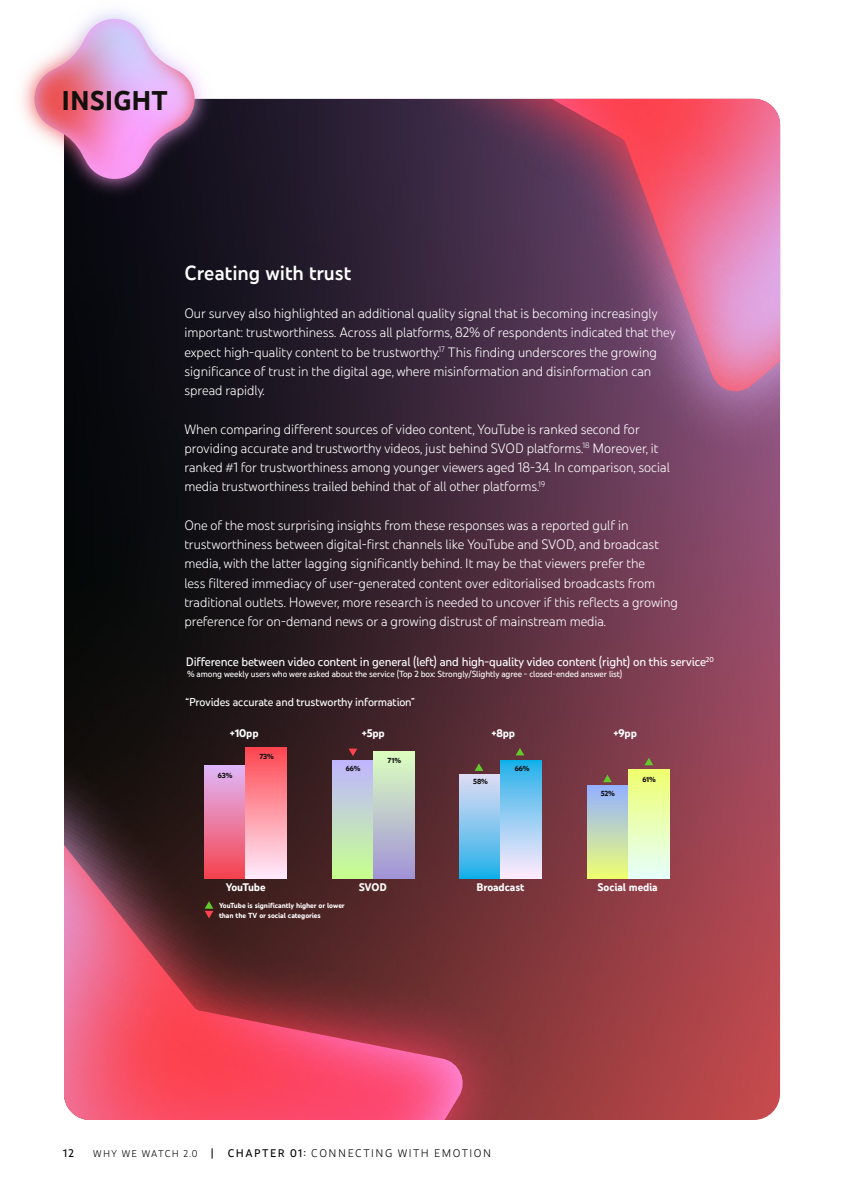
<style>
.page{position:relative;width:844px;height:1190px;background:#fff}
.page>*{position:absolute;margin:0;border:0;box-sizing:border-box;transform-origin:0 0}
.t1{font:700 27.82px "You Tube Sans";color:#13100d}
.t2{font:600 21px "You Tube Sans";color:#fff}
.t3{font:300 14px/19.2px "You Tube Sans";color:#fff}
.t4{font:700 13.65px "You Tube Sans";color:#fff}
.t5{font:500 12.6px "You Tube Sans";letter-spacing:-.01em;color:#fff}
.t6{font:500 11.9px "You Tube Sans";letter-spacing:-.01em;color:#fff}
.t7{font:300 11.38px "You Tube Sans";letter-spacing:.135em;color:#000}
.t8{font:700 11.38px "You Tube Sans";letter-spacing:-.01em;color:#fff}
.t9{font:700 11.38px "You Tube Sans";letter-spacing:-.05em;color:#fff}
.t10{font:500 11.38px "You Tube Sans";color:#000}
.t11{font:500 10.5px "You Tube Sans";letter-spacing:-.01em;color:#fff}
.t12{font:500 9.8px "You Tube Sans";letter-spacing:-.01em;color:#fff}
.t13{font:500 9.1px "You Tube Sans";letter-spacing:-.01em;color:#fff}
.t14{font:700 7.52px/9.1px "You Tube Sans";letter-spacing:-.01em;color:#fff}
.t15{font:700 7.52px "You Tube Sans";letter-spacing:-.01em;color:#0f0f0f}
.s1{font-size:10.15px}
.s2{font-weight:500}
</style>
<div class="page">
<img style="left:64px;top:99px;width:716px;height:1021px">
<img style="left:64px;top:673px;width:508px;height:447px">
<div style="left:205px;top:765px;width:41px;height:113px;background:linear-gradient(to bottom,#dfb8fa,#f5454f)"></div>
<div style="left:246px;top:747px;width:41px;height:131px;background:linear-gradient(to bottom,#fe4751,#ffecfc)"></div>
<div style="left:332px;top:760px;width:41px;height:118px;background:linear-gradient(to bottom,#bfb5ff,#c6ff91)"></div>
<div style="left:373px;top:751px;width:41px;height:127px;background:linear-gradient(to bottom,#ddffbf,#a293d8)"></div>
<div style="left:460px;top:774px;width:41px;height:104px;background:linear-gradient(to bottom,#e4dcf4,#24b1ea)"></div>
<div style="left:501px;top:760px;width:41px;height:118px;background:linear-gradient(to bottom,#24b1ea,#ffebfd)"></div>
<div style="left:587px;top:785px;width:41px;height:93px;background:linear-gradient(to bottom,#93b0ff,#eeff72)"></div>
<div style="left:628px;top:769px;width:41px;height:109px;background:linear-gradient(to bottom,#efff6f,#e5fffb)"></div>
<svg style="left:474px;top:763px;width:9px;height:8px"></svg>
<svg style="left:603px;top:775px;width:8px;height:7px"></svg>
<svg style="left:644px;top:758px;width:9px;height:7px"></svg>
<svg style="left:515px;top:748px;width:9px;height:7px"></svg>
<svg style="left:348px;top:749px;width:9px;height:7px"></svg>
<svg style="left:205px;top:901px;width:8px;height:17px"></svg>
<img style="left:301px;top:99px;width:479px;height:487px">
<img style="left:22px;top:11px;width:192px;height:190px">
<h1 class="t1" style="left:62px;top:78px;width:108px">INSIGHT</h1>
<h2 class="t2" style="left:184px;top:256px;width:168px">Creating with trust</h2>
<p class="t3" style="left:184px;top:303px;width:493px">Our survey also highlighted an additional quality signal that is becoming increasingly important: trustworthiness. Across all platforms, 82% of respondents indicated that they expect high-quality content to be trustworthy.<sup>17</sup> This finding underscores the growing significance of trust in the digital age, where misinformation and disinformation can spread rapidly.</p>
<p class="t3" style="left:184px;top:418px;width:487px">When comparing different sources of video content, YouTube is ranked second for providing accurate and trustworthy videos, just behind SVOD platforms.<sup>18</sup> Moreover, it ranked #1 for trustworthiness among younger viewers aged 18-34. In comparison, social media trustworthiness trailed behind that of all other platforms.<sup>19</sup></p>
<p class="t3" style="left:184px;top:514px;width:495px">One of the most surprising insights from these responses was a reported gulf in trustworthiness between digital-first channels like YouTube and SVOD, and broadcast media, with the latter lagging significantly behind. It may be that viewers prefer the<br>less filtered immediacy of user-generated content over editorialised broadcasts from traditional outlets. However, more research is needed to uncover if this reflects a growing preference for on-demand news or a growing distrust of mainstream media.</p>
<p class="t5" style="left:186px;top:652px;width:529px">Difference between video content in general (left) and high-quality video content (right) on this service<sup>20</sup></p>
<p class="t13" style="left:187px;top:668px;width:437px">% among weekly users who were asked about the service (Top 2 box: Strongly/Slightly agree - closed-ended answer list)</p>
<p class="t11" style="left:184px;top:663px;width:439px">Difference between video content in general (left) and high-quality video content (right) on this service<sup>20</sup></p>
<p class="t6" style="left:186px;top:693px;width:231px">“Provides accurate and trustworthy information”</p>
<p class="t12" style="left:184px;top:697px;width:192px">“Provides accurate and trustworthy information”</p>
<p class="t8" style="left:230px;top:724px;width:30px">+10pp</p>
<p class="t15" style="left:218px;top:769px;width:16px">63%</p>
<p class="t4" style="left:241px;top:726px;width:36px">+10pp</p>
<p class="t15" style="left:259px;top:751px;width:16px">73%</p>
<p class="t8" style="left:362px;top:724px;width:24px">+5pp</p>
<p class="t8" style="left:491px;top:724px;width:25px">+8pp</p>
<p class="t8" style="left:613px;top:724px;width:25px">+9pp</p>
<p class="t15" style="left:346px;top:763px;width:16px">66%</p>
<p class="t15" style="left:387px;top:755px;width:15px">71%</p>
<p class="t15" style="left:473px;top:776px;width:16px">58%</p>
<p class="t15" style="left:515px;top:762px;width:16px">66%</p>
<p class="t15" style="left:642px;top:774px;width:15px">61%</p>
<p class="t15" style="left:600px;top:787px;width:16px">52%</p>
<p class="t9" style="left:226px;top:877px;width:41px">YouTube</p>
<p class="t8" style="left:359px;top:877px;width:29px">SVOD</p>
<p class="t8" style="left:476px;top:877px;width:49px">Broadcast</p>
<p class="t8" style="left:597px;top:877px;width:62px">Social media</p>
<p class="t14" style="left:219px;top:901px;width:127px">YouTube is significantly higher or lower than the TV or social categories</p>
<p class="t10" style="left:63px;top:1145px;width:12px">12</p>
<p class="t7" style="left:93px;top:1145px;width:399px"><span class="s1">WHY WE WATCH 2.0</span> <span class="s2">| CHAPTER 01:</span> CONNECTING WITH EMOTION</p>
</div>
